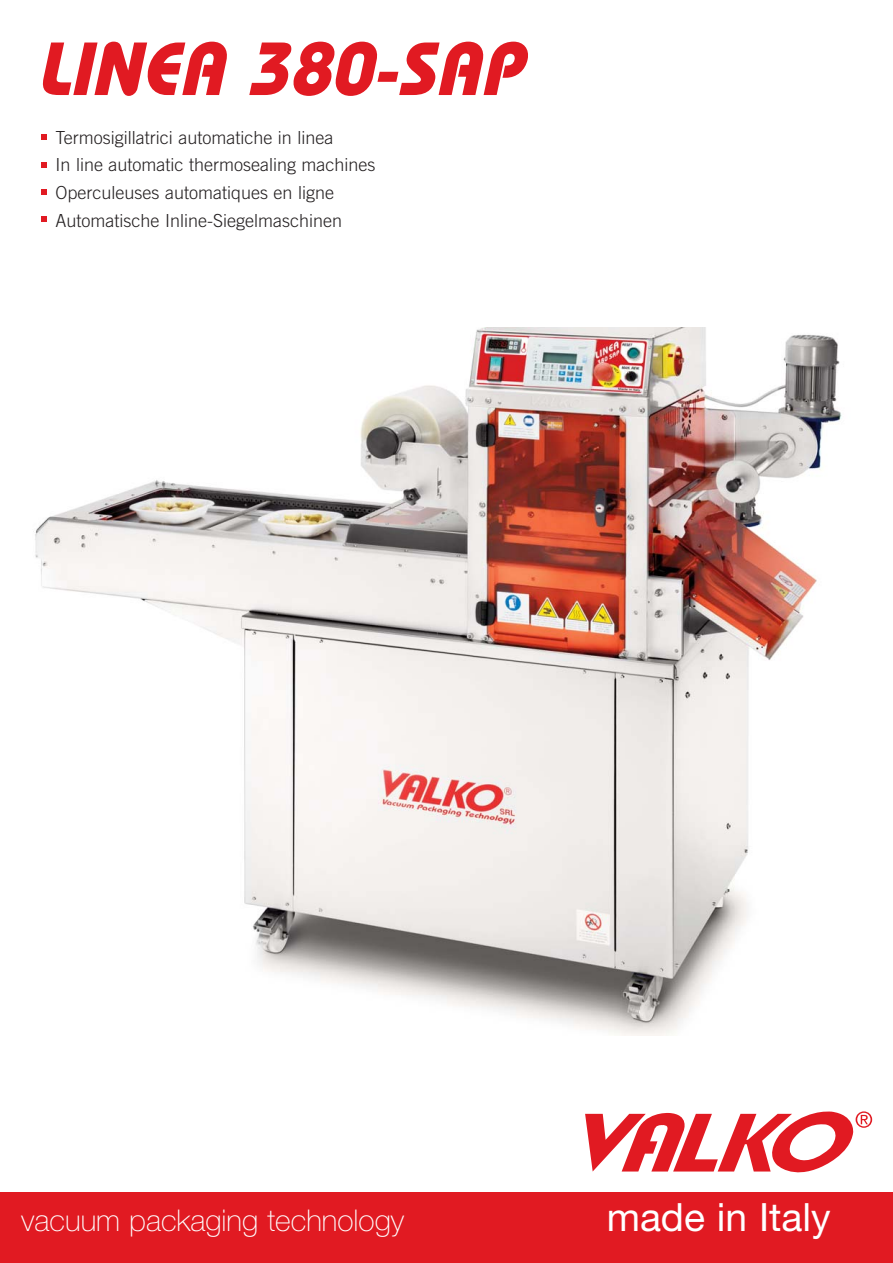
<style>
.page{position:relative;width:893px;height:1263px;background:#fff}
.page>*{position:absolute;margin:0;border:0;box-sizing:border-box;transform-origin:0 0}
.t1{font:italic 700 75px "Bauhaus";color:#e11a22}
.t2{font:39px "Helvetica Neue LT Std";color:#fff}
.t3{font:100 30px "Helvetica Neue LT Std";color:#fff}
.t4{font:300 18px/27.6px "Trade Gothic LT Std";color:#231f20}
</style>
<div class="page">
<img style="left:33px;top:327px;width:809px;height:709px">
<svg style="left:585px;top:1111px;width:287px;height:62px"></svg>
<div style="left:0;top:1192px;width:893px;height:71px;background:#e11a22"></div>
<svg style="left:41px;top:134px;width:5px;height:6px"></svg>
<svg style="left:41px;top:162px;width:5px;height:5px"></svg>
<svg style="left:41px;top:189px;width:5px;height:6px"></svg>
<svg style="left:41px;top:216px;width:5px;height:6px"></svg>
<h1 class="t1" style="left:36px;top:43px;width:501px">LINEA 380-SAP</h1>
<p class="t4" style="left:56px;top:125px;width:321px">Termosigillatrici automatiche in linea<br>In line automatic thermosealing machines Operculeuses automatiques en ligne Automatische Inline-Siegelmaschinen</p>
<h3 class="t3" style="left:21px;top:1203px;width:384px">vacuum packaging technology</h3>
<h2 class="t2" style="left:607px;top:1195px;width:225px">made in Italy</h2>
</div>
